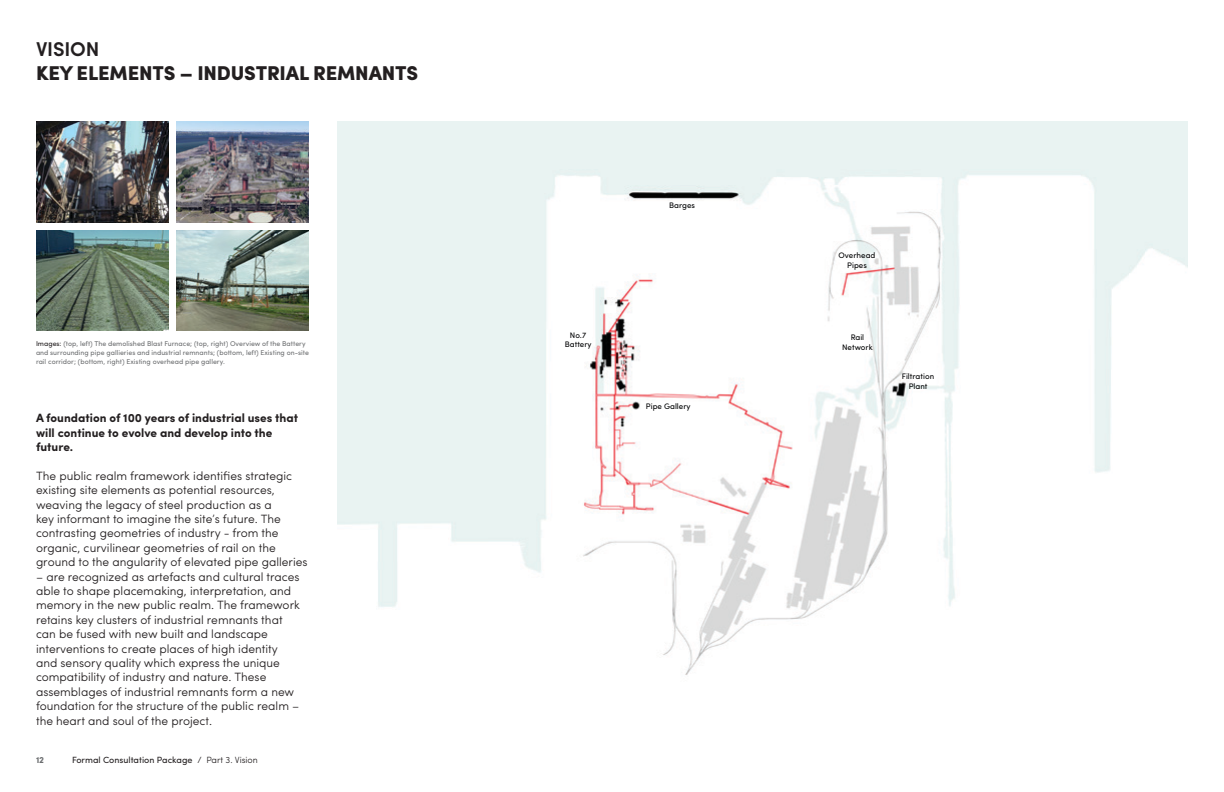
<style>
.page{position:relative;width:1224px;height:792px;background:#fff}
.page>*{position:absolute;margin:0;border:0;box-sizing:border-box;transform-origin:0 0}
.t1{font:900 20px "Sofia Pro";letter-spacing:-.01em;color:#231f20}
.t2{font:600 20px "Sofia Pro";letter-spacing:-.01em;color:#231f20}
.t3{font:300 12px/14.4px "Sofia Pro";color:#231f20}
.t4{font:700 12px/14.4px "Sofia Pro";color:#231f20}
.t5{font:9px "Sofia Pro";color:#231f20}
.t6{font:700 9px "Sofia Pro";color:#6d6f71}
.t7{font:8px/9.6px "Sofia Pro";color:#020304;text-align:center}
.t8{font:7px/9px "Sofia Pro";color:#6e7072}
.s1{color:#231f20}
.s2{font-weight:300}
</style>
<div class="page">
<img style="left:338px;top:122px;width:850px;height:553px">
<img style="left:36px;top:230px;width:133px;height:101px">
<img style="left:176px;top:122px;width:133px;height:100px">
<img style="left:176px;top:230px;width:133px;height:101px">
<img style="left:36px;top:122px;width:133px;height:100px">
<p class="t2" style="left:36px;top:34px;width:65px">VISION</p>
<p class="t1" style="left:36px;top:58px;width:384px">KEY ELEMENTS – INDUSTRIAL REMNANTS</p>
<p class="t8" style="left:36px;top:338px;width:274px"><span class="s1">Images:</span> (top, left) The demolished Blast Furnace; (top, right) Overview of the Battery and surrounding pipe gallieries and industrial remnants; (bottom, left) Existing on-site rail corridor; (bottom, right) Existing overhead pipe gallery.</p>
<p class="t4" style="left:36px;top:410px;width:264px">A foundation of 100 years of industrial uses that will continue to evolve and develop into the future.</p>
<p class="t3" style="left:36px;top:468px;width:273px">The public realm framework identifies strategic existing site elements as potential resources, weaving the legacy of steel production as a<br>key informant to imagine the site’s future. The contrasting geometries of industry - from the organic, curvilinear geometries of rail on the ground to the angularity of elevated pipe galleries</p>
<p class="t3" style="left:36px;top:568px;width:266px">– are recognized as artefacts and cultural traces able to shape placemaking, interpretation, and memory in the new public realm. The framework retains key clusters of industrial remnants that can be fused with new built and landscape interventions to create places of high identity and sensory quality which express the unique compatibility of industry and nature. These assemblages of industrial remnants form a new foundation for the structure of the public realm – the heart and soul of the project.</p>
<p class="t6" style="left:36px;top:753px;width:10px">12</p>
<p class="t5" style="left:72px;top:753px;width:187px">Formal Consultation Package <span class="s2">/ Part 3. Vision</span></p>
<p class="t7" style="left:570px;top:330px;width:18px">No.7</p>
<p class="t7" style="left:565px;top:339px;width:28px">Battery</p>
<p class="t7" style="left:669px;top:200px;width:27px">Barges</p>
<p class="t7" style="left:646px;top:401px;width:46px">Pipe Gallery</p>
<p class="t7" style="left:839px;top:250px;width:38px">Overhead<br>Pipes</p>
<p class="t7" style="left:851px;top:332px;width:15px">Rail</p>
<p class="t7" style="left:842px;top:342px;width:32px">Network</p>
<p class="t7" style="left:902px;top:371px;width:34px">Filtration<br>Plant</p>
</div>
